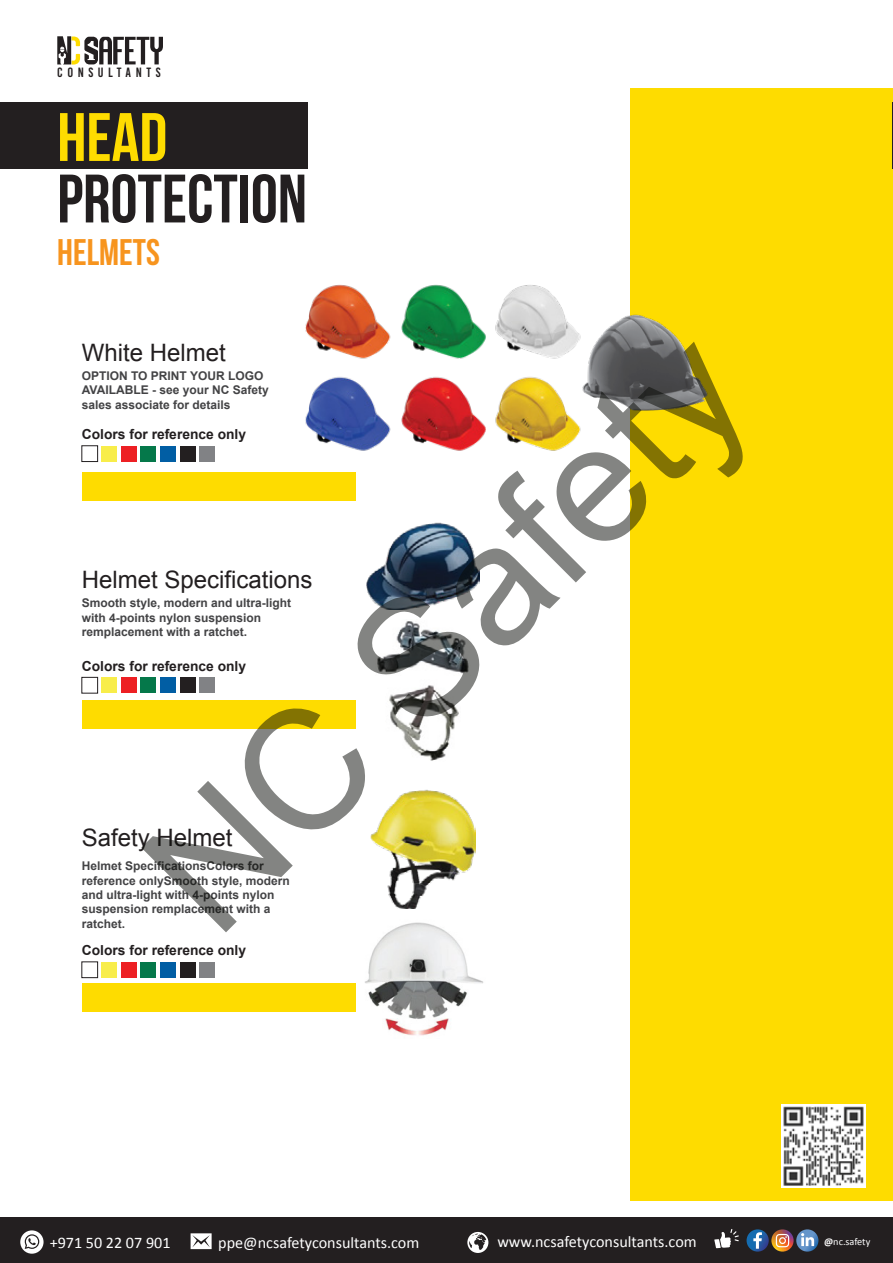
<style>
.page{position:relative;width:893px;height:1263px;background:#fff}
.page>*{position:absolute;margin:0;border:0;box-sizing:border-box;transform-origin:0 0}
.t1{font:167.4px "Arial";color:rgb(8 10 5/.5)}
.t2{font:68.4px "Bebas Neue";color:#231f20}
.t3{font:68.4px "Bebas Neue";color:#fedc00}
.t4{font:37.05px "Bebas Neue";color:#f7941e}
.t5{font:24px "Arial";color:#231f20}
.t6{font:16.2px "Calibri";color:#fff}
.t7{font:700 13.8px "Arial";color:#231f20}
.t8{font:13.5px "Bebas Kai";letter-spacing:.34em;color:#231f20}
.t9{font:700 12px/14.4px "Arial";color:#434345}
.t10{font:10.2px "Calibri";letter-spacing:-.005em;color:#fff}
.s1{font-weight:700}
</style>
<div class="page">
<div style="left:630px;top:88px;width:263px;height:1113px;background:#fedc00"></div>
<img style="left:782px;top:1104px;width:84px;height:84px">
<div style="left:0;top:103px;width:307px;height:66px;background:#231f20"></div>
<div style="left:161px;top:446px;width:15px;height:15px;background:#015ea4"></div>
<div style="left:180px;top:446px;width:16px;height:15px;background:#231f20"></div>
<div style="left:200px;top:446px;width:15px;height:15px;background:#818285"></div>
<div style="left:82px;top:446px;width:16px;height:16px;background:#fff;border:1px solid #231f20"></div>
<div style="left:101px;top:446px;width:16px;height:15px;background:#f8ed4a"></div>
<div style="left:121px;top:446px;width:16px;height:15px;background:#ed2024"></div>
<div style="left:140px;top:446px;width:16px;height:15px;background:#05784a"></div>
<div style="left:82px;top:473px;width:274px;height:28px;background:#fedc00"></div>
<hr style="left:892px;top:103px;width:1px;height:66px;background:#231f20">
<img style="left:367px;top:523px;width:112px;height:87px">
<div style="left:82px;top:700px;width:274px;height:28px;background:#fedc00"></div>
<div style="left:82px;top:983px;width:274px;height:28px;background:#fedc00"></div>
<img style="left:377px;top:621px;width:92px;height:53px">
<img style="left:389px;top:685px;width:70px;height:76px">
<img style="left:371px;top:790px;width:104px;height:119px">
<img style="left:365px;top:922px;width:119px;height:114px">
<div style="left:161px;top:677px;width:15px;height:16px;background:#015ea4"></div>
<div style="left:180px;top:677px;width:16px;height:16px;background:#231f20"></div>
<div style="left:200px;top:677px;width:15px;height:16px;background:#818285"></div>
<div style="left:82px;top:677px;width:16px;height:16px;background:#fff;border:1px solid #231f20"></div>
<div style="left:101px;top:677px;width:16px;height:16px;background:#f8ed4a"></div>
<div style="left:121px;top:677px;width:16px;height:16px;background:#ed2024"></div>
<div style="left:140px;top:677px;width:16px;height:16px;background:#05784a"></div>
<div style="left:161px;top:962px;width:15px;height:16px;background:#015ea4"></div>
<div style="left:180px;top:962px;width:16px;height:16px;background:#231f20"></div>
<div style="left:200px;top:962px;width:15px;height:16px;background:#818285"></div>
<div style="left:82px;top:962px;width:16px;height:16px;background:#fff;border:1px solid #231f20"></div>
<div style="left:101px;top:962px;width:16px;height:16px;background:#f8ed4a"></div>
<div style="left:121px;top:962px;width:16px;height:16px;background:#ed2024"></div>
<div style="left:140px;top:962px;width:16px;height:16px;background:#05784a"></div>
<div style="left:0;top:1218px;width:893px;height:45px;background:#231f20"></div>
<svg style="left:191px;top:1233px;width:21px;height:16px"></svg>
<svg style="left:467px;top:1232px;width:21px;height:21px"></svg>
<svg style="left:20px;top:1230px;width:24px;height:24px"></svg>
<svg style="left:714px;top:1229px;width:25px;height:19px"></svg>
<svg style="left:747px;top:1229px;width:22px;height:22px"></svg>
<svg style="left:753px;top:1232px;width:9px;height:17px"></svg>
<svg style="left:771px;top:1229px;width:23px;height:22px"></svg>
<svg style="left:776px;top:1234px;width:13px;height:13px"></svg>
<svg style="left:796px;top:1229px;width:22px;height:22px"></svg>
<svg style="left:801px;top:1233px;width:13px;height:13px"></svg>
<svg style="left:57px;top:36px;width:106px;height:29px"></svg>
<img style="left:305px;top:284px;width:276px;height:167px">
<img style="left:557px;top:300px;width:151px;height:122px">
<p class="t8" style="left:57px;top:65px;width:105px">CONSULTANTS</p>
<h2 class="t3" style="left:57px;top:100px;width:112px">HEAD</h2>
<h2 class="t2" style="left:57px;top:161px;width:251px">PROTECTION</h2>
<h3 class="t4" style="left:57px;top:232px;width:104px">HELMETS</h3>
<h1 class="t1" style="left:98px;top:822px;width:764px;rotate:-45deg">NC Safety</h1>
<h3 class="t5" style="left:82px;top:337px;width:146px">White Helmet</h3>
<p class="t9" style="left:82px;top:369px;width:188px">OPTION TO PRINT YOUR LOGO<br>AVAILABLE - see your NC Safety sales associate for details</p>
<p class="t7" style="left:82px;top:425px;width:166px">Colors for reference only</p>
<h3 class="t5" style="left:82px;top:564px;width:232px">Helmet Specifications</h3>
<p class="t9" style="left:82px;top:596px;width:211px">Smooth style, modern and ultra-light with 4-points nylon suspension remplacement with a ratchet.</p>
<p class="t7" style="left:82px;top:657px;width:166px">Colors for reference only</p>
<h3 class="t5" style="left:82px;top:821px;width:152px">Safety Helmet</h3>
<p class="t9" style="left:82px;top:859px;width:210px">Helmet SpecificationsColors for reference onlySmooth style, modern and ultra-light with 4-points nylon suspension remplacement with a ratchet.</p>
<p class="t7" style="left:82px;top:941px;width:166px">Colors for reference only</p>
<h3 class="t6" style="left:50px;top:1231px;width:122px">+971 50 22 07 901</h3>
<h3 class="t6" style="left:218px;top:1231px;width:203px">ppe@ncsafetyconsultants.com</h3>
<h3 class="t6" style="left:497px;top:1230px;width:201px">www.ncsafetyconsultants.com</h3>
<p class="t10" style="left:824px;top:1235px;width:48px"><span class="s1">@</span>nc.safety</p>
</div>
